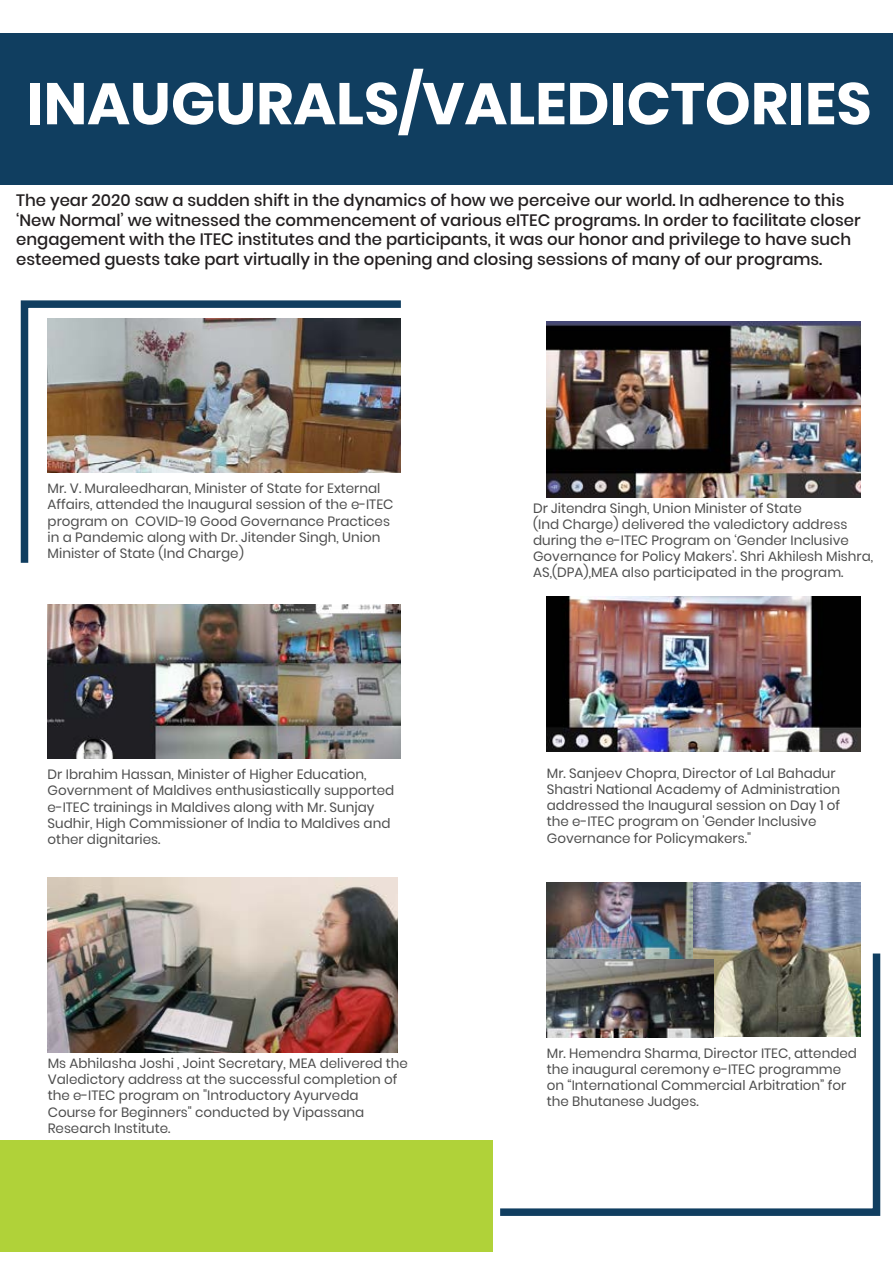
<style>
.page{position:relative;width:893px;height:1263px;background:#fff}
.page>*{position:absolute;margin:0;border:0;box-sizing:border-box;transform-origin:0 0}
.t1{font:700 58.5px "Poppins";color:#fff}
.t2{font:500 16.5px/19.8px "Poppins";color:#231f20}
.t3{font:13.5px/16.2px "Poppins";color:#4e4e4e}
</style>
<div class="page">
<div style="left:0;top:34px;width:893px;height:151px;background:#103e60"></div>
<img style="left:48px;top:877px;width:350px;height:176px">
<img style="left:547px;top:322px;width:313px;height:175px">
<img style="left:547px;top:597px;width:314px;height:154px">
<img style="left:692px;top:883px;width:169px;height:63px">
<img style="left:547px;top:883px;width:145px;height:63px">
<img style="left:48px;top:604px;width:353px;height:155px">
<svg style="left:500px;top:946px;width:381px;height:270px"></svg>
<img style="left:20px;top:300px;width:381px;height:263px">
<div style="left:0;top:1141px;width:493px;height:111px;background:#b0d239"></div>
<h1 class="t1" style="left:27px;top:70px;width:846px">INAUGURALS/VALEDICTORIES</h1>
<p class="t2" style="left:16px;top:190px;width:846px">The year 2020 saw a sudden shift in the dynamics of how we perceive our world. In adherence to this ‘New Normal’ we witnessed the commencement of various eITEC programs. In order to facilitate closer engagement with the ITEC institutes and the participants, it was our honor and privilege to have such esteemed guests take part virtually in the opening and closing sessions of many of our programs.</p>
<p class="t3" style="left:48px;top:480px;width:347px">Mr. V. Muraleedharan, Minister of State for External Affairs, attended the Inaugural session of the e-ITEC program on COVID-19 Good Governance Practices in a Pandemic along with Dr. Jitender Singh, Union Minister of State (Ind Charge)</p>
<p class="t3" style="left:48px;top:766px;width:348px">Dr Ibrahim Hassan, Minister of Higher Education, Government of Maldives enthusiastically supported e-ITEC trainings in Maldives along with Mr. Sunjay Sudhir, High Commissioner of India to Maldives and other dignitaries.</p>
<p class="t3" style="left:48px;top:1055px;width:362px">Ms Abhilasha Joshi , Joint Secretary, MEA delivered the Valedictory address at the successful completion of the e-ITEC program on "Introductory Ayurveda Course for Beginners" conducted by Vipassana Research Institute.</p>
<p class="t3" style="left:533px;top:500px;width:342px">Dr Jitendra Singh, Union Minister of State<br>(Ind Charge) delivered the valedictory address during the e-ITEC Program on ‘Gender Inclusive Governance for Policy Makers’. Shri Akhilesh Mishra, AS,(DPA),MEA also participated in the program.</p>
<p class="t3" style="left:547px;top:765px;width:295px">Mr. Sanjeev Chopra, Director of Lal Bahadur Shastri National Academy of Administration addressed the Inaugural session on Day 1 of the e-ITEC program on 'Gender Inclusive Governance for Policymakers."</p>
<p class="t3" style="left:547px;top:1045px;width:312px">Mr. Hemendra Sharma, Director ITEC, attended the inaugural ceremony e-ITEC programme on “International Commercial Arbitration” for the Bhutanese Judges.</p>
</div>
